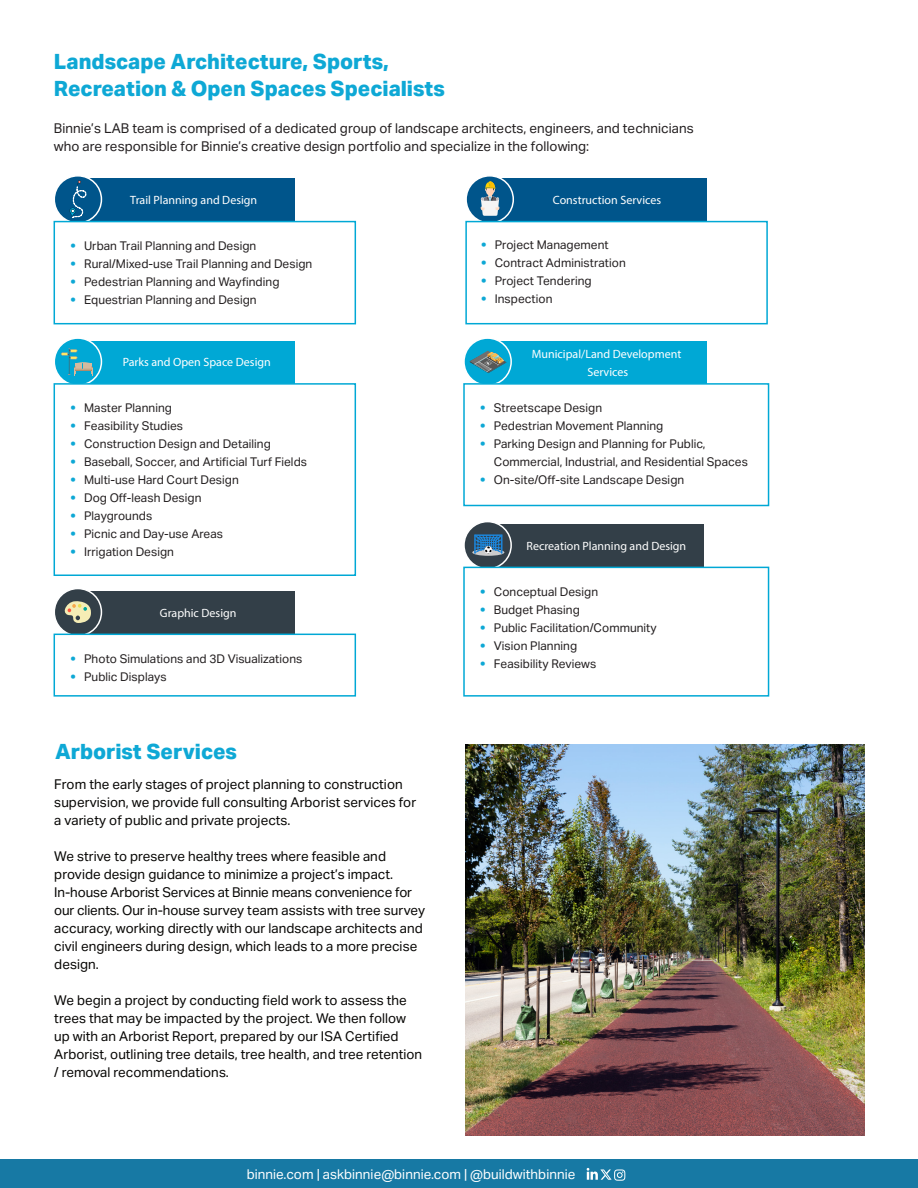
<style>
.page{position:relative;width:918px;height:1188px;background:#fff}
.page>*{position:absolute;margin:0;border:0;box-sizing:border-box;transform-origin:0 0}
.t1{font:800 21px/27px "Aktiv Grotesk";color:#0ea8d5}
.t2{font:13.5px/18px "Aktiv Grotesk";color:#070604}
.t3{font:13.5px/18px "Aktiv Grotesk";color:#231f20}
.t4{font:13.5px "Aktiv Grotesk";color:#fff}
.t5{font:12px/18px "Aktiv Grotesk";color:#231f20}
.t6{font:12px/18px "Myriad Pro";color:#fff;text-align:center}
.s1{font-size:15px;color:#0ea8d5}
</style>
<div class="page">
<img style="left:465px;top:744px;width:399px;height:391px">
<div style="left:86px;top:179px;width:209px;height:45px;background:#00558b"></div>
<div style="left:54px;top:176px;width:47px;height:47px;background:#00558b;border-radius:50%"></div>
<div style="left:54px;top:175px;width:48px;height:49px;border:2px solid #fff;border-radius:50%"></div>
<div style="left:54px;top:221px;width:302px;height:103px;background:#fff;border:2px solid #00a8d5"></div>
<div style="left:80px;top:341px;width:215px;height:45px;background:#00a8d5"></div>
<div style="left:54px;top:338px;width:47px;height:47px;background:#00a8d5;border-radius:50%"></div>
<div style="left:54px;top:337px;width:48px;height:49px;border:2px solid #fff;border-radius:50%"></div>
<div style="left:54px;top:383px;width:302px;height:193px;background:#fff;border:2px solid #00a8d5"></div>
<div style="left:490px;top:524px;width:214px;height:46px;background:#333f48"></div>
<div style="left:464px;top:522px;width:47px;height:47px;background:#333f48;border-radius:50%"></div>
<div style="left:463px;top:521px;width:49px;height:49px;border:2px solid #fff;border-radius:50%"></div>
<div style="left:463px;top:567px;width:306px;height:130px;background:#fff;border:2px solid #00a8d5"></div>
<div style="left:493px;top:341px;width:214px;height:45px;background:#00a8d5"></div>
<div style="left:464px;top:338px;width:47px;height:47px;background:#00a8d5;border-radius:50%"></div>
<div style="left:463px;top:337px;width:49px;height:49px;border:2px solid #fff;border-radius:50%"></div>
<div style="left:463px;top:383px;width:306px;height:123px;background:#fff;border:2px solid #00a8d5"></div>
<div style="left:492px;top:179px;width:214px;height:45px;background:#00558b"></div>
<div style="left:466px;top:176px;width:47px;height:47px;background:#00558b;border-radius:50%"></div>
<div style="left:465px;top:175px;width:49px;height:49px;border:2px solid #fff;border-radius:50%"></div>
<div style="left:465px;top:221px;width:303px;height:103px;background:#fff;border:2px solid #00a8d5"></div>
<div style="left:80px;top:591px;width:215px;height:45px;background:#333f48"></div>
<div style="left:54px;top:589px;width:47px;height:47px;background:#333f48;border-radius:50%"></div>
<div style="left:54px;top:588px;width:48px;height:48px;border:2px solid #fff;border-radius:50%"></div>
<div style="left:54px;top:634px;width:302px;height:63px;background:#fff;border:2px solid #00a8d5"></div>
<svg style="left:481px;top:181px;width:18px;height:35px"></svg>
<svg style="left:64px;top:601px;width:27px;height:22px"></svg>
<svg style="left:70px;top:180px;width:16px;height:38px"></svg>
<svg style="left:470px;top:351px;width:36px;height:22px"></svg>
<svg style="left:61px;top:348px;width:32px;height:27px"></svg>
<svg style="left:472px;top:549px;width:32px;height:7px"></svg>
<svg style="left:473px;top:534px;width:31px;height:20px"></svg>
<div style="left:0;top:1160px;width:918px;height:28px;background:#1779a4"></div>
<svg style="left:587px;top:1168px;width:39px;height:13px"></svg>
<p class="t1" style="left:54px;top:49px;width:392px">Landscape Architecture, Sports,<br>Recreation &amp; Open Spaces Specialists</p>
<p class="t3" style="left:54px;top:120px;width:641px">Binnie’s LAB team is comprised of a dedicated group of landscape architects, engineers, and technicians who are responsible for Binnie’s creative design portfolio and specialize in the following:</p>
<p class="t6" style="left:130px;top:191px;width:128px">Trail Planning and Design</p>
<p class="t5" style="left:71px;top:237px;width:187px"><span class="s1">•</span> Urban Trail Planning and Design</p>
<p class="t5" style="left:71px;top:255px;width:243px"><span class="s1">•</span> Rural/Mixed-use Trail Planning and Design</p>
<p class="t5" style="left:71px;top:273px;width:210px"><span class="s1">•</span> Pedestrian Planning and Wayfinding</p>
<p class="t5" style="left:71px;top:291px;width:188px"><span class="s1">•</span> Equestrian Planning and Design</p>
<p class="t6" style="left:123px;top:353px;width:150px">Parks and Open Space Design</p>
<p class="t5" style="left:71px;top:399px;width:103px"><span class="s1">•</span> Master Planning</p>
<p class="t5" style="left:71px;top:417px;width:114px"><span class="s1">•</span> Feasibility Studies</p>
<p class="t5" style="left:71px;top:435px;width:202px"><span class="s1">•</span> Construction Design and Detailing</p>
<p class="t5" style="left:71px;top:453px;width:238px"><span class="s1">•</span> Baseball, Soccer, and Artificial Turf Fields</p>
<p class="t5" style="left:71px;top:471px;width:170px"><span class="s1">•</span> Multi-use Hard Court Design</p>
<p class="t5" style="left:71px;top:489px;width:132px"><span class="s1">•</span> Dog Off-leash Design</p>
<p class="t5" style="left:71px;top:507px;width:83px"><span class="s1">•</span> Playgrounds</p>
<p class="t5" style="left:71px;top:525px;width:154px"><span class="s1">•</span> Picnic and Day-use Areas</p>
<p class="t5" style="left:71px;top:543px;width:105px"><span class="s1">•</span> Irrigation Design</p>
<p class="t6" style="left:160px;top:603px;width:78px">Graphic Design</p>
<p class="t5" style="left:71px;top:650px;width:233px"><span class="s1">•</span> Photo Simulations and 3D Visualizations</p>
<p class="t5" style="left:71px;top:668px;width:98px"><span class="s1">•</span> Public Displays</p>
<p class="t1" style="left:55px;top:738px;width:183px">Arborist Services</p>
<p class="t2" style="left:54px;top:776px;width:364px">From the early stages of project planning to construction supervision, we provide full consulting Arborist services for a variety of public and private projects.</p>
<p class="t2" style="left:54px;top:848px;width:372px">We strive to preserve healthy trees where feasible and provide design guidance to minimize a project’s impact.<br>In-house Arborist Services at Binnie means convenience for our clients. Our in-house survey team assists with tree survey accuracy, working directly with our landscape architects and civil engineers during design, which leads to a more precise design.</p>
<p class="t2" style="left:54px;top:992px;width:369px">We begin a project by conducting field work to assess the trees that may be impacted by the project. We then follow up with an Arborist Report, prepared by our ISA Certified Arborist, outlining tree details, tree health, and tree retention / removal recommendations.</p>
<p class="t6" style="left:553px;top:191px;width:110px">Construction Services</p>
<p class="t5" style="left:481px;top:236px;width:129px"><span class="s1">•</span> Project Management</p>
<p class="t5" style="left:481px;top:254px;width:146px"><span class="s1">•</span> Contract Administration</p>
<p class="t5" style="left:481px;top:272px;width:112px"><span class="s1">•</span> Project Tendering</p>
<p class="t5" style="left:481px;top:290px;width:73px"><span class="s1">•</span> Inspection</p>
<p class="t6" style="left:532px;top:345px;width:151px">Municipal/Land Development<br>Services</p>
<p class="t5" style="left:480px;top:399px;width:123px"><span class="s1">•</span> Streetscape Design</p>
<p class="t5" style="left:480px;top:417px;width:185px"><span class="s1">•</span> Pedestrian Movement Planning</p>
<p class="t5" style="left:494px;top:435px;width:256px;text-indent:-14px"><span class="s1">•</span> Parking Design and Planning for Public,<br>Commercial, Industrial, and Residential Spaces</p>
<p class="t5" style="left:480px;top:471px;width:206px"><span class="s1">•</span> On-site/Off-site Landscape Design</p>
<p class="t6" style="left:527px;top:537px;width:161px">Recreation Planning and Design</p>
<p class="t5" style="left:480px;top:583px;width:119px"><span class="s1">•</span> Conceptual Design</p>
<p class="t5" style="left:480px;top:601px;width:101px"><span class="s1">•</span> Budget Phasing</p>
<p class="t5" style="left:480px;top:619px;width:178px"><span class="s1">•</span> Public Facilitation/Community</p>
<p class="t5" style="left:480px;top:637px;width:98px"><span class="s1">•</span> Vision Planning</p>
<p class="t5" style="left:480px;top:655px;width:117px"><span class="s1">•</span> Feasibility Reviews</p>
<p class="t4" style="left:247px;top:1167px;width:330px">binnie.com | askbinnie@binnie.com | @buildwithbinnie</p>
</div>
